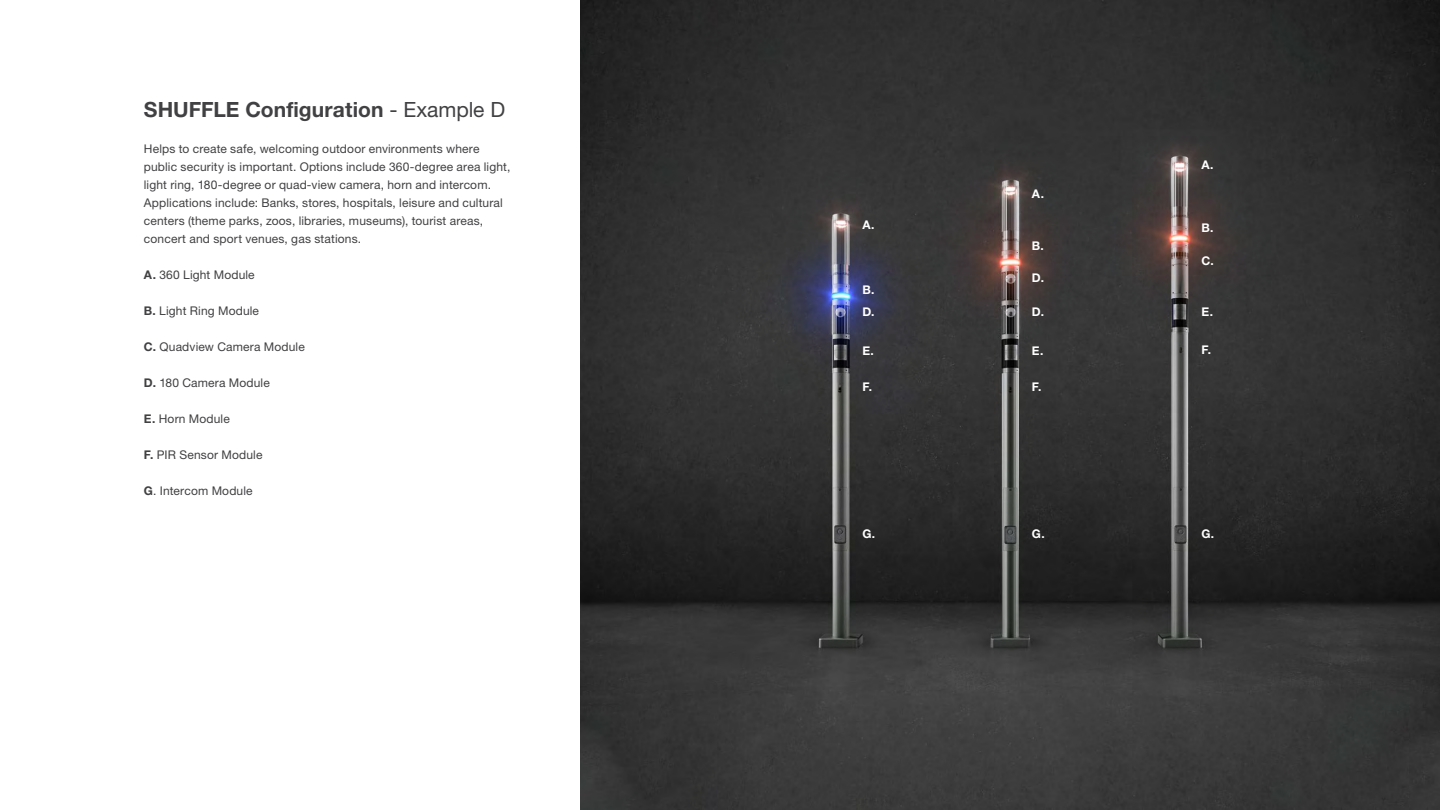
<style>
.page{position:relative;width:1440px;height:810px;background:#fff}
.page>*{position:absolute;margin:0;border:0;box-sizing:border-box;transform-origin:0 0}
.t1{font:700 21px "Helvetica Neue LT Pro";letter-spacing:.005em;color:#414042}
.t2{font:12px/18px "Helvetica Neue LT Pro";letter-spacing:.015em;color:#414042}
.t3{font:700 12px "Helvetica Neue LT Pro";color:#fff}
.s1{font-weight:400}
.s2{font-weight:700}
</style>
<div class="page">
<img style="left:580px;top:0;width:860px;height:810px">
<h1 class="t1" style="left:144px;top:97px;width:363px">SHUFFLE Configuration <span class="s1">- Example D</span></h1>
<p class="t2" style="left:144px;top:139px;width:368px">Helps to create safe, welcoming outdoor environments where public security is important. Options include 360-degree area light, light ring, 180-degree or quad-view camera, horn and intercom.<br>Applications include: Banks, stores, hospitals, leisure and cultural centers (theme parks, zoos, libraries, museums), tourist areas, concert and sport venues, gas stations.</p>
<p class="t2" style="left:144px;top:265px;width:112px"><span class="s2">A.</span> 360 Light Module</p>
<p class="t2" style="left:144px;top:301px;width:117px"><span class="s2">B.</span> Light Ring Module</p>
<p class="t2" style="left:144px;top:337px;width:162px"><span class="s2">C.</span> Quadview Camera Module</p>
<p class="t2" style="left:144px;top:373px;width:127px"><span class="s2">D.</span> 180 Camera Module</p>
<p class="t2" style="left:144px;top:409px;width:88px"><span class="s2">E.</span> Horn Module</p>
<p class="t2" style="left:144px;top:445px;width:120px"><span class="s2">F.</span> PIR Sensor Module</p>
<p class="t2" style="left:144px;top:481px;width:110px"><span class="s2">G</span>. Intercom Module</p>
<p class="t3" style="left:862px;top:217px;width:14px">A.</p>
<p class="t3" style="left:862px;top:282px;width:14px">B.</p>
<p class="t3" style="left:862px;top:304px;width:14px">D.</p>
<p class="t3" style="left:1032px;top:186px;width:14px">A.</p>
<p class="t3" style="left:1032px;top:238px;width:14px">B.</p>
<p class="t3" style="left:1032px;top:270px;width:14px">D.</p>
<p class="t3" style="left:1032px;top:304px;width:14px">D.</p>
<p class="t3" style="left:1201px;top:157px;width:14px">A.</p>
<p class="t3" style="left:1201px;top:220px;width:14px">B.</p>
<p class="t3" style="left:1201px;top:253px;width:14px">C.</p>
<p class="t3" style="left:1201px;top:304px;width:13px">E.</p>
<p class="t3" style="left:862px;top:343px;width:13px">E.</p>
<p class="t3" style="left:1201px;top:342px;width:11px">F.</p>
<p class="t3" style="left:1032px;top:343px;width:13px">E.</p>
<p class="t3" style="left:862px;top:379px;width:11px">F.</p>
<p class="t3" style="left:1032px;top:379px;width:11px">F.</p>
<p class="t3" style="left:862px;top:526px;width:14px">G.</p>
<p class="t3" style="left:1032px;top:526px;width:14px">G.</p>
<p class="t3" style="left:1201px;top:526px;width:14px">G.</p>
</div>
